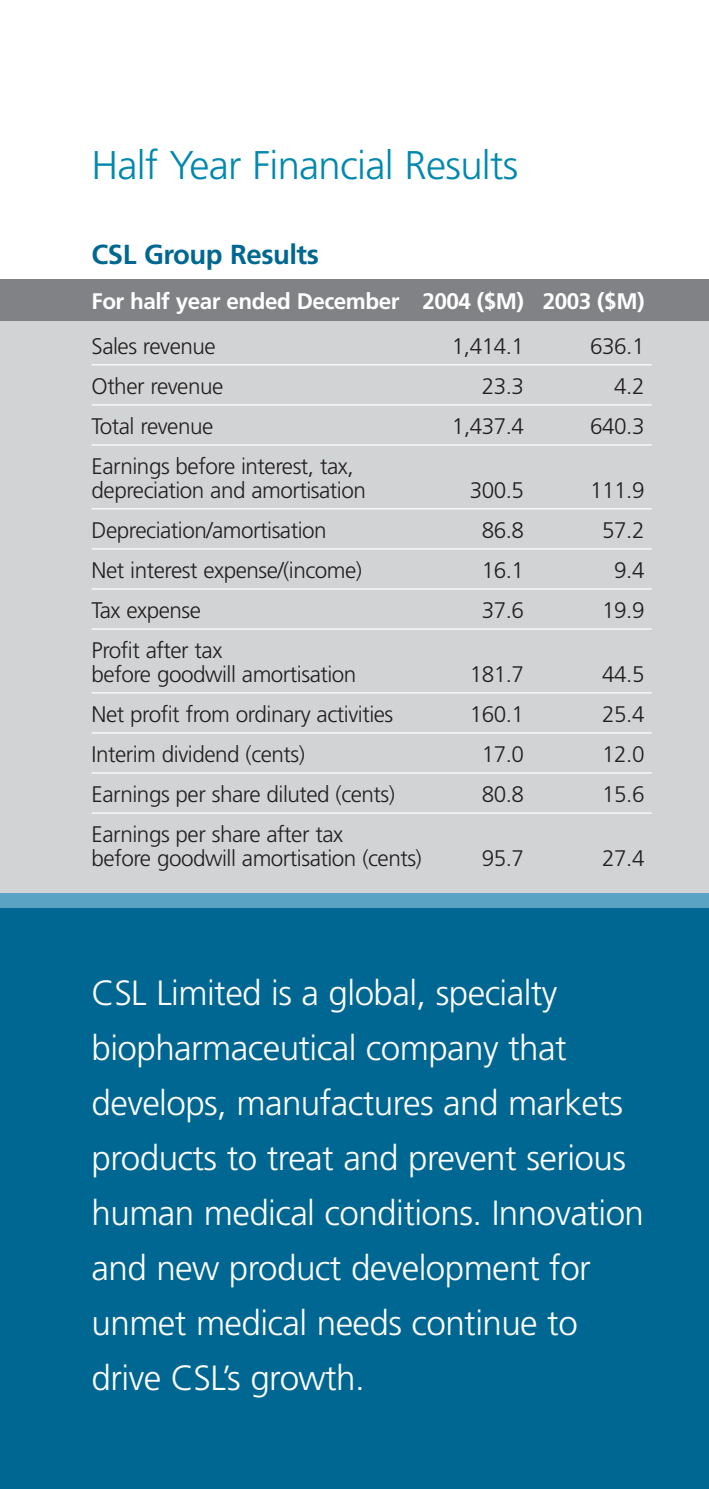
<style>
.page{position:relative;width:709px;height:1489px;background:#fff}
.page>*{position:absolute;margin:0;border:0;box-sizing:border-box;transform-origin:0 0}
.t1{font:300 40px "Frutiger";letter-spacing:-.015em;color:#0088af}
.t2{font:300 35px/55px "Frutiger";letter-spacing:-.015em;color:#fff}
.t3{font:700 27.5px "Frutiger";letter-spacing:-.015em;color:#006792}
.t4{font:300 22.5px/23.8px "Frutiger";letter-spacing:-.02em;color:#231f20}
.t5{font:700 22.5px "Frutiger";letter-spacing:-.02em;color:#fff}
</style>
<div class="page">
<div style="left:0;top:279px;width:708px;height:614px;background:#d1d3d4"></div>
<div style="left:0;top:279px;width:708px;height:41px;background:#808285"></div>
<div style="left:0;top:893px;width:708px;height:595px;background:#006792"></div>
<div style="left:0;top:893px;width:708px;height:14px;background:#5aa3c4"></div>
<hr style="left:92px;top:364px;width:559px;height:1px;background:#fff">
<hr style="left:92px;top:404px;width:559px;height:1px;background:#fff">
<hr style="left:92px;top:444px;width:559px;height:1px;background:#fff">
<hr style="left:92px;top:508px;width:559px;height:1px;background:#fff">
<hr style="left:92px;top:548px;width:559px;height:1px;background:#fff">
<hr style="left:92px;top:588px;width:559px;height:1px;background:#fff">
<hr style="left:92px;top:628px;width:559px;height:1px;background:#fff">
<hr style="left:92px;top:692px;width:559px;height:1px;background:#fff">
<hr style="left:92px;top:732px;width:559px;height:1px;background:#fff">
<hr style="left:92px;top:772px;width:559px;height:1px;background:#fff">
<hr style="left:92px;top:812px;width:559px;height:1px;background:#fff">
<h1 class="t1" style="left:92px;top:149px;width:428px">Half Year Financial Results</h1>
<p class="t3" style="left:92px;top:243px;width:229px">CSL Group Results</p>
<p class="t5" style="left:92px;top:292px;width:554px">For half year ended December 2004 ($M) 2003 ($M)</p>
<p class="t4" style="left:92px;top:335px;width:126px">Sales revenue</p>
<p class="t4" style="left:452px;top:335px;width:74px">1,414.1</p>
<p class="t4" style="left:590px;top:335px;width:56px">636.1</p>
<p class="t4" style="left:92px;top:376px;width:133px">Other revenue</p>
<p class="t4" style="left:482px;top:376px;width:44px">23.3</p>
<p class="t4" style="left:614px;top:376px;width:32px">4.2</p>
<p class="t4" style="left:92px;top:416px;width:123px">Total revenue</p>
<p class="t4" style="left:452px;top:416px;width:74px">1,437.4</p>
<p class="t4" style="left:590px;top:416px;width:56px">640.3</p>
<p class="t4" style="left:92px;top:456px;width:276px">Earnings before interest, tax, depreciation and amortisation</p>
<p class="t4" style="left:470px;top:479px;width:56px">300.5</p>
<p class="t4" style="left:590px;top:479px;width:56px">111.9</p>
<p class="t4" style="left:92px;top:519px;width:237px">Depreciation/amortisation</p>
<p class="t4" style="left:482px;top:519px;width:44px">86.8</p>
<p class="t4" style="left:602px;top:519px;width:44px">57.2</p>
<p class="t4" style="left:92px;top:559px;width:272px">Net interest expense/(income)</p>
<p class="t4" style="left:482px;top:559px;width:44px">16.1</p>
<p class="t4" style="left:614px;top:559px;width:32px">9.4</p>
<p class="t4" style="left:92px;top:600px;width:111px">Tax expense</p>
<p class="t4" style="left:482px;top:600px;width:44px">37.6</p>
<p class="t4" style="left:602px;top:600px;width:44px">19.9</p>
<p class="t4" style="left:92px;top:640px;width:266px">Profit after tax<br>before goodwill amortisation</p>
<p class="t4" style="left:470px;top:663px;width:56px">181.7</p>
<p class="t4" style="left:602px;top:663px;width:44px">44.5</p>
<p class="t4" style="left:92px;top:703px;width:303px">Net profit from ordinary activities</p>
<p class="t4" style="left:470px;top:703px;width:56px">160.1</p>
<p class="t4" style="left:602px;top:703px;width:44px">25.4</p>
<p class="t4" style="left:92px;top:743px;width:215px">Interim dividend (cents)</p>
<p class="t4" style="left:482px;top:743px;width:44px">17.0</p>
<p class="t4" style="left:602px;top:743px;width:44px">12.0</p>
<p class="t4" style="left:92px;top:783px;width:305px">Earnings per share diluted (cents)</p>
<p class="t4" style="left:482px;top:783px;width:44px">80.8</p>
<p class="t4" style="left:602px;top:783px;width:44px">15.6</p>
<p class="t4" style="left:92px;top:824px;width:332px">Earnings per share after tax<br>before goodwill amortisation (cents)</p>
<p class="t4" style="left:482px;top:847px;width:44px">95.7</p>
<p class="t4" style="left:602px;top:847px;width:44px">27.4</p>
<p class="t2" style="left:92px;top:968px;width:554px">CSL Limited is a global, specialty biopharmaceutical company that develops, manufactures and markets products to treat and prevent serious human medical conditions. Innovation and new product development for unmet medical needs continue to drive CSL’s growth.</p>
</div>
